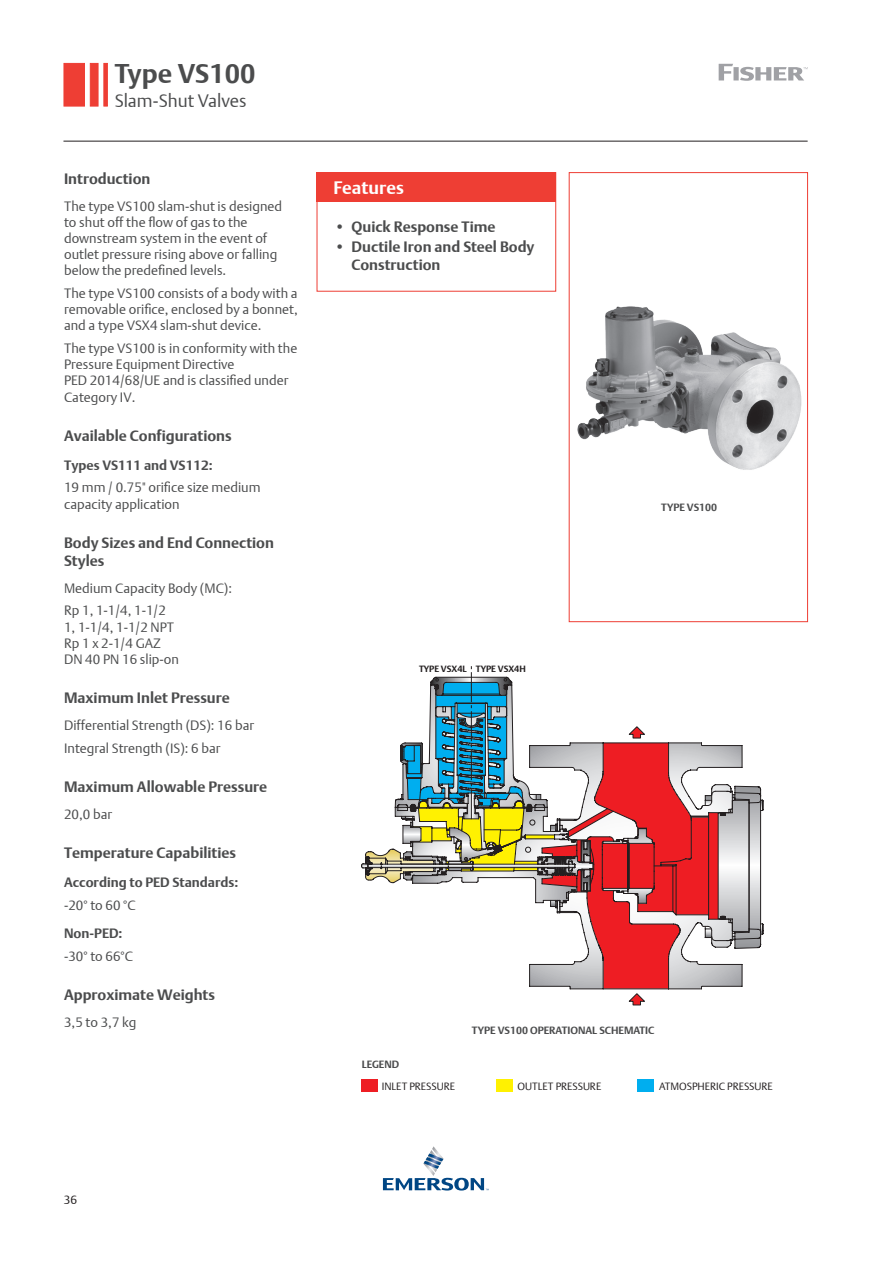
<style>
.page{position:relative;width:893px;height:1263px;background:#fff}
.page>*{position:absolute;margin:0;border:0;box-sizing:border-box;transform-origin:0 0}
.t1{font:700 27px "DTL Argo T";color:#4b4c4d}
.t2{font:18px "DTL Argo T Light";letter-spacing:-.005em;color:#4b4c4d}
.t3{font:700 18px "DTL Argo T";color:#fff}
.t4{font:700 15px/18px "DTL Argo T";color:#4b4c4d}
.t5{font:13.5px/16.2px "DTL Argo T Light";color:#4b4c4d}
.t6{font:700 13.5px "DTL Argo T";color:#4b4c4d}
.t7{font:12px "DTL Argo T Light";color:#231f20}
.t8{font:10.5px "DTL Argo T Light";color:#231f20}
.t9{font:700 10.5px "DTL Argo T";color:#4b4c4d}
.t10{font:700 9px "DTL Argo T";color:#231f20}
</style>
<div class="page">
<hr style="left:63px;top:141px;width:745px;height:1px;background:#231f20">
<svg style="left:383px;top:1146px;width:106px;height:44px"></svg>
<svg style="left:719px;top:64px;width:89px;height:17px"></svg>
<div style="left:317px;top:172px;width:239px;height:30px;background:#ee3e34"></div>
<div style="left:317px;top:172px;width:239px;height:119px;border:1px solid #ee3e34"></div>
<div style="left:569px;top:172px;width:239px;height:450px;border:1px solid #ee3e34"></div>
<img style="left:570px;top:297px;width:237px;height:185px">
<svg style="left:361px;top:666px;width:403px;height:339px"></svg>
<div style="left:362px;top:1079px;width:16px;height:13px;background:#ee1e24"></div>
<div style="left:496px;top:1079px;width:17px;height:13px;background:#fff101"></div>
<div style="left:637px;top:1079px;width:17px;height:13px;background:#00aeef"></div>
<div style="left:64px;top:63px;width:21px;height:43px;background:#ee3e34"></div>
<div style="left:90px;top:63px;width:8px;height:43px;background:#ee3e34;border:1px solid #ee3e34"></div>
<svg style="left:104px;top:63px;width:4px;height:43px"></svg>
<h1 class="t1" style="left:115px;top:57px;width:142px">Type VS100</h1>
<h2 class="t2" style="left:115px;top:90px;width:133px">Slam-Shut Valves</h2>
<p class="t4" style="left:64px;top:169px;width:88px">Introduction</p>
<p class="t5" style="left:64px;top:198px;width:220px">The type VS100 slam-shut is designed to shut off the flow of gas to the downstream system in the event of outlet pressure rising above or falling below the predefined levels.</p>
<p class="t5" style="left:64px;top:285px;width:235px;text-align:justify">The type VS100 consists of a body with a removable orifice, enclosed by a bonnet, and a type VSX4 slam-shut device.</p>
<p class="t5" style="left:64px;top:340px;width:235px">The type VS100 is in conformity with the<br>Pressure Equipment Directive<br>PED 2014/68/UE and is classified under<br>Category IV.</p>
<p class="t4" style="left:64px;top:426px;width:169px">Available Configurations</p>
<p class="t6" style="left:64px;top:457px;width:150px">Types VS111 and VS112:</p>
<p class="t5" style="left:64px;top:479px;width:198px">19 mm / 0.75" orifice size medium capacity application</p>
<p class="t4" style="left:64px;top:533px;width:211px">Body Sizes and End Connection<br>Styles</p>
<p class="t5" style="left:64px;top:577px;width:170px;line-height:22.5px">Medium Capacity Body (MC):<br>Rp 1, 1-1/4, 1-1/2</p>
<p class="t5" style="left:64px;top:618px;width:116px">1, 1-1/4, 1-1/2 NPT<br>Rp 1 x 2-1/4 GAZ<br>DN 40 PN 16 slip-on</p>
<p class="t4" style="left:64px;top:689px;width:167px">Maximum Inlet Pressure</p>
<p class="t5" style="left:64px;top:714px;width:191px;line-height:22.5px">Differential Strength (DS): 16 bar<br>Integral Strength (IS): 6 bar</p>
<p class="t4" style="left:64px;top:777px;width:205px">Maximum Allowable Pressure</p>
<p class="t5" style="left:64px;top:806px;width:50px">20,0 bar</p>
<p class="t4" style="left:64px;top:843px;width:174px">Temperature Capabilities</p>
<p class="t6" style="left:64px;top:874px;width:176px">According to PED Standards:</p>
<p class="t5" style="left:64px;top:896px;width:73px">-20° to 60 °C</p>
<p class="t6" style="left:64px;top:926px;width:60px">Non-PED:</p>
<p class="t5" style="left:64px;top:948px;width:70px">-30° to 66°C</p>
<p class="t4" style="left:64px;top:986px;width:153px">Approximate Weights</p>
<p class="t5" style="left:64px;top:1014px;width:74px">3,5 to 3,7 kg</p>
<h2 class="t3" style="left:333px;top:177px;width:72px">Features</h2>
<p class="t4" style="left:335px;top:218px;width:163px">• Quick Response Time</p>
<p class="t4" style="left:352px;top:238px;width:184px;text-indent:-17px">• Ductile Iron and Steel Body<br>Construction</p>
<p class="t10" style="left:419px;top:663px;width:108px">TYPE VSX4L TYPE VSX4H</p>
<p class="t9" style="left:661px;top:501px;width:58px">TYPE VS100</p>
<p class="t9" style="left:362px;top:1058px;width:39px">LEGEND</p>
<p class="t9" style="left:472px;top:1024px;width:184px">TYPE VS100 OPERATIONAL SCHEMATIC</p>
<p class="t8" style="left:382px;top:1080px;width:75px">INLET PRESSURE</p>
<p class="t8" style="left:518px;top:1080px;width:85px">OUTLET PRESSURE</p>
<p class="t8" style="left:659px;top:1080px;width:115px">ATMOSPHERIC PRESSURE</p>
<p class="t7" style="left:64px;top:1192px;width:15px">36</p>
</div>
